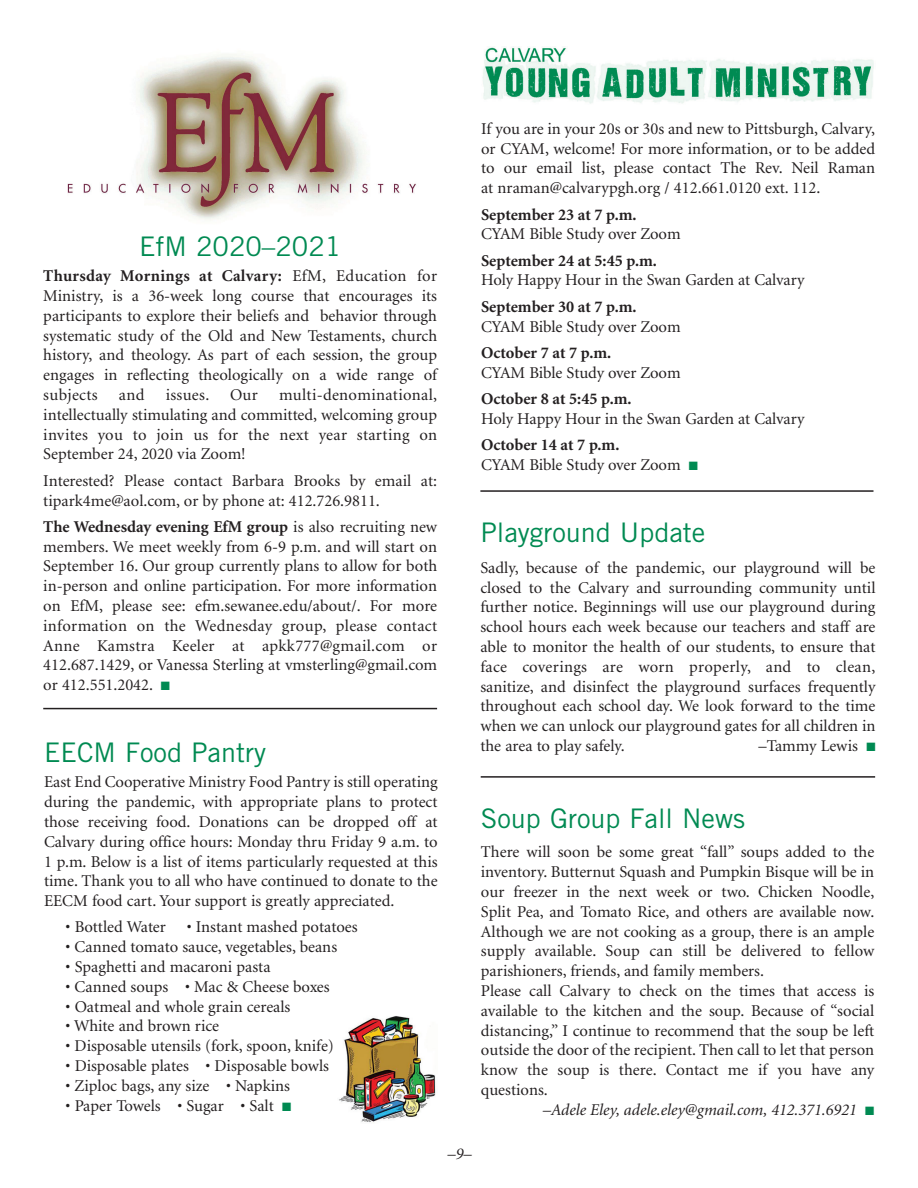
<style>
.page{position:relative;width:918px;height:1188px;background:#fff}
.page>*{position:absolute;margin:0;border:0;box-sizing:border-box;transform-origin:0 0}
.t1{font:27px "Trade Gothic";color:#008a52}
.t2{font:16.5px/19.8px "Minion";color:#231f20;text-align:justify}
.t3{font:700 16.5px "Minion";color:#231f20}
.t4{font:italic 16.5px "Minion";color:#231f20}
.s1{font-weight:700}
.s2{color:#008a52}
</style>
<div class="page">
<hr style="left:481px;top:776px;width:394px;height:2px;background:#231f20">
<img style="left:482px;top:47px;width:392px;height:57px">
<hr style="left:480px;top:490px;width:394px;height:2px;background:#231f20">
<hr style="left:43px;top:708px;width:394px;height:1px;background:#231f20">
<img style="left:67px;top:54px;width:349px;height:166px">
<img style="left:339px;top:1016px;width:97px;height:107px">
<h1 class="t1" style="left:139px;top:237px;width:204px">EfM 2020–2021</h1>
<p class="t2" style="left:43px;top:268px;width:395px"><span class="s1">Thursday Mornings at Calvary:</span> EfM, Education for Ministry, is a 36-week long course that encourages its participants to explore their beliefs and behavior through systematic study of the Old and New Testaments, church history, and theology. As part of each session, the group engages in reflecting theologically on a wide range of subjects</p>
<p class="t2" style="left:43px;top:386px;width:395px;text-indent:236px">multi-denominational, intellectually stimulating and committed, welcoming group invites you to join us for the next year starting on September 24, 2020 via Zoom!</p>
<p class="t2" style="left:43px;top:472px;width:395px">Interested? Please contact Barbara Brooks by email at: tipark4me@aol.com, or by phone at: 412.726.9811.</p>
<p class="t2" style="left:43px;top:518px;width:395px"><span class="s1">The Wednesday evening EfM group</span> is also recruiting new members. We meet weekly from 6-9 p.m. and will start on September 16. Our group currently plans to allow for both in-person and online participation. For more information on EfM, please see: efm.sewanee.edu/about/. For more information on the Wednesday group, please contact Anne Kamstra Keeler at apkk777@gmail.com or 412.687.1429, or Vanessa Sterling at vmsterling@gmail.com or 412.551.2042. <span class="s2">■</span></p>
<p class="t2" style="left:119px;top:386px;width:27px">and</p>
<p class="t2" style="left:166px;top:386px;width:45px">issues.</p>
<p class="t2" style="left:230px;top:386px;width:29px">Our</p>
<h1 class="t1" style="left:44px;top:743px;width:224px">EECM Food Pantry</h1>
<p class="t2" style="left:44px;top:774px;width:395px">East End Cooperative Ministry Food Pantry is still operating during the pandemic, with appropriate plans to protect those receiving food. Donations can be dropped off at Calvary during office hours: Monday thru Friday 9 a.m. to 1 p.m. Below is a list of items particularly requested at this time. Thank you to all who have continued to donate to the EECM food cart. Your support is greatly appreciated.</p>
<p class="t2" style="left:66px;top:919px;width:102px">• Bottled Water</p>
<p class="t2" style="left:187px;top:919px;width:172px">• Instant mashed potatoes</p>
<p class="t2" style="left:66px;top:939px;width:273px">• Canned tomato sauce, vegetables, beans</p>
<p class="t2" style="left:66px;top:958px;width:206px">• Spaghetti and macaroni pasta</p>
<p class="t2" style="left:66px;top:978px;width:266px">• Canned soups • Mac &amp; Cheese boxes</p>
<p class="t2" style="left:66px;top:998px;width:226px">• Oatmeal and whole grain cereals</p>
<p class="t2" style="left:66px;top:1018px;width:155px">• White and brown rice</p>
<p class="t2" style="left:66px;top:1038px;width:270px">• Disposable utensils (fork, spoon, knife)</p>
<p class="t2" style="left:66px;top:1057px;width:265px">• Disposable plates • Disposable bowls</p>
<p class="t2" style="left:66px;top:1077px;width:226px">• Ziploc bags, any size • Napkins</p>
<p class="t2" style="left:66px;top:1097px;width:227px">• Paper Towels • Sugar • Salt <span class="s2">■</span></p>
<p class="t2" style="left:481px;top:120px;width:396px">If you are in your 20s or 30s and new to Pittsburgh, Calvary, or CYAM, welcome! For more information, or to be added to our email list, please contact The Rev. Neil Raman at nraman@calvarypgh.org / 412.661.0120 ext. 112.</p>
<p class="t3" style="left:481px;top:208px;width:157px">September 23 at 7 p.m.</p>
<p class="t2" style="left:481px;top:226px;width:201px">CYAM Bible Study over Zoom</p>
<p class="t3" style="left:481px;top:254px;width:177px">September 24 at 5:45 p.m.</p>
<p class="t2" style="left:481px;top:272px;width:325px">Holy Happy Hour in the Swan Garden at Calvary</p>
<p class="t3" style="left:481px;top:300px;width:157px">September 30 at 7 p.m.</p>
<p class="t2" style="left:481px;top:318px;width:201px">CYAM Bible Study over Zoom</p>
<p class="t3" style="left:481px;top:346px;width:132px">October 7 at 7 p.m.</p>
<p class="t2" style="left:481px;top:364px;width:201px">CYAM Bible Study over Zoom</p>
<p class="t3" style="left:481px;top:392px;width:152px">October 8 at 5:45 p.m.</p>
<p class="t2" style="left:481px;top:410px;width:325px">Holy Happy Hour in the Swan Garden at Calvary</p>
<p class="t2" style="left:481px;top:436px;width:218px"><span class="s1">October 14 at 7 p.m.<br></span>CYAM Bible Study over Zoom <span class="s2">■</span></p>
<h1 class="t1" style="left:480px;top:522px;width:227px">Playground Update</h1>
<p class="t2" style="left:480px;top:559px;width:397px">Sadly, because of the pandemic, our playground will be closed to the Calvary and surrounding community until further notice. Beginnings will use our playground during school hours each week because our teachers and staff are able to monitor the health of our students, to ensure that face coverings are worn properly, and to clean, sanitize, and disinfect the playground surfaces frequently throughout each school day. We look forward to the time when we can unlock our playground gates for all children in the area to play safely.</p>
<p class="t2" style="left:759px;top:737px;width:118px">–Tammy Lewis <span class="s2">■</span></p>
<h1 class="t1" style="left:481px;top:809px;width:266px">Soup Group Fall News</h1>
<p class="t2" style="left:481px;top:844px;width:395px;text-align:left">There will soon be some great “fall” soups added to the inventory. Butternut Squash and Pumpkin Bisque will be in our freezer in the next week or two. Chicken Noodle, Split Pea, and Tomato Rice, and others are available now.<br>Although we are not cooking as a group, there is an ample supply available. Soup can still be delivered to fellow parishioners, friends, and family members.<br>Please call Calvary to check on the times that access is available to the kitchen and the soup. Because of “social distancing,” I continue to recommend that the soup be left outside the door of the recipient. Then call to let that person know the soup is there. Contact me if you have any questions.</p>
<p class="t4" style="left:543px;top:1103px;width:333px">–Adele Eley, adele.eley@gmail.com, 412.371.6921 <span class="s2">■</span></p>
<p class="t4" style="left:448px;top:1147px;width:26px">–9–</p>
</div>
